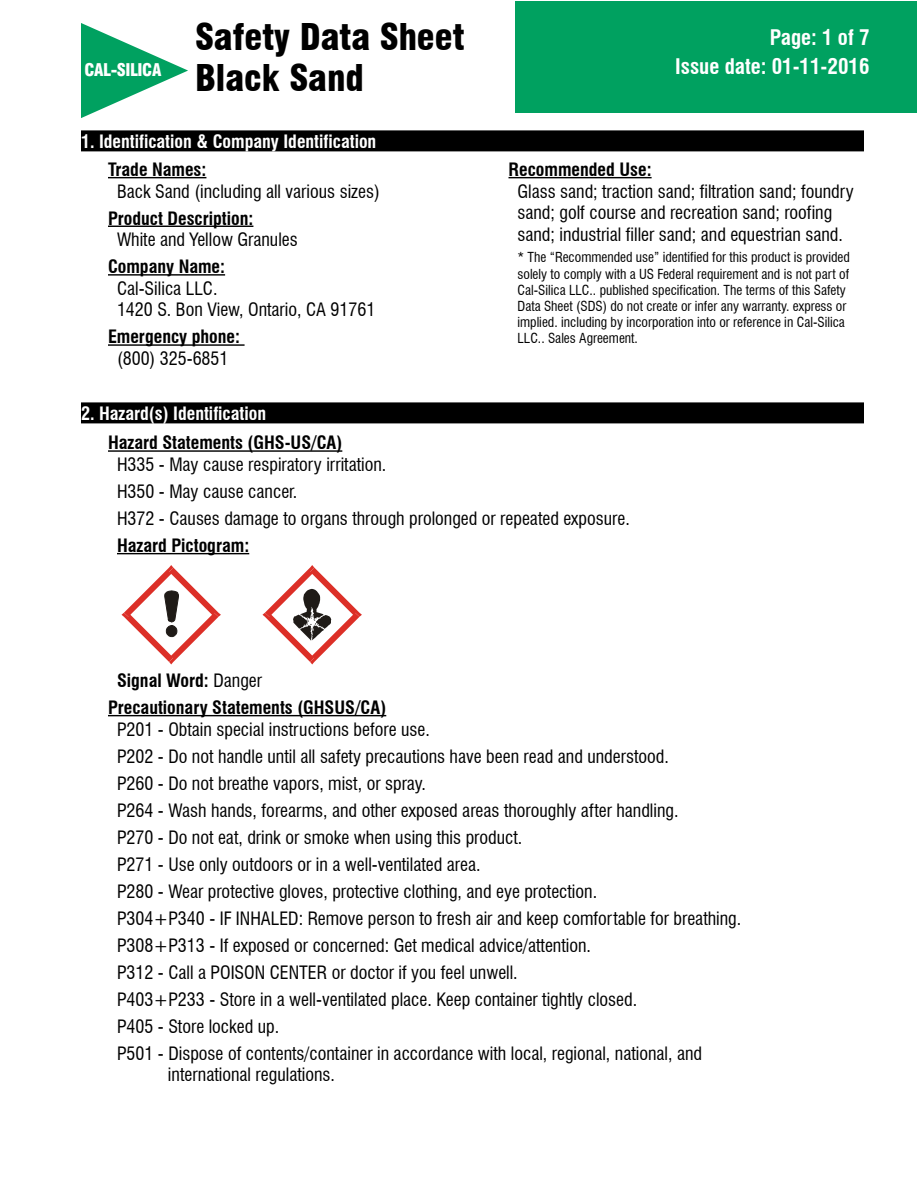
<style>
.page{position:relative;width:918px;height:1188px;background:#fff}
.page>*{position:absolute;margin:0;border:0;box-sizing:border-box;transform-origin:0 0}
.t1{font:900 condensed 36px/41.2px "Swiss 721 BT";color:#000}
.t2{font:700 condensed 21px "Swiss 721 BT";color:#fff}
.t3{font:condensed 18px/27px "Swiss 721 BT";color:#000}
.t4{font:700 condensed 18px/27px "Swiss 721 BT";color:#000}
.t5{font:700 condensed 18px "Swiss 721 BT";color:#fff}
.t6{font:900 condensed 17.1px "Swiss 721 BT";letter-spacing:-.025em;color:#fff}
.t7{font:condensed 13.5px/16.2px "Swiss 721 BT";color:#000}
.s1{font-weight:400}
</style>
<div class="page">
<div style="left:515px;top:1px;width:402px;height:111px;background:#00a160"></div>
<svg style="left:81px;top:23px;width:107px;height:95px"></svg>
<div style="left:81px;top:130px;width:783px;height:21px;background:#000"></div>
<div style="left:81px;top:402px;width:783px;height:21px;background:#000"></div>
<hr style="left:108px;top:450px;width:234px;height:2px;background:#000">
<hr style="left:117px;top:553px;width:132px;height:1px;background:#000">
<hr style="left:108px;top:715px;width:278px;height:1px;background:#000">
<hr style="left:108px;top:177px;width:98px;height:1px;background:#000">
<hr style="left:108px;top:226px;width:145px;height:1px;background:#000">
<hr style="left:108px;top:274px;width:117px;height:2px;background:#000">
<hr style="left:108px;top:344px;width:137px;height:2px;background:#000">
<hr style="left:508px;top:177px;width:144px;height:1px;background:#000">
<svg style="left:262px;top:565px;width:100px;height:99px"></svg>
<svg style="left:122px;top:565px;width:99px;height:99px"></svg>
<p class="t6" style="left:84px;top:60px;width:78px">CAL-SILICA</p>
<h1 class="t1" style="left:195px;top:17px;width:271px">Safety Data Sheet<br>Black Sand</h1>
<p class="t5" style="left:81px;top:130px;width:297px">1. Identification &amp; Company Identification</p>
<p class="t4" style="left:108px;top:156px;width:100px">Trade Names:</p>
<p class="t3" style="left:117px;top:178px;width:264px">Back Sand (including all various sizes)</p>
<p class="t4" style="left:108px;top:205px;width:147px">Product Description:</p>
<p class="t3" style="left:117px;top:226px;width:182px">White and Yellow Granules</p>
<p class="t4" style="left:108px;top:253px;width:119px">Company Name:</p>
<p class="t3" style="left:117px;top:277px;width:260px;line-height:21.6px">Cal-Silica LLC.<br>1420 S. Bon View, Ontario, CA 91761</p>
<p class="t4" style="left:108px;top:323px;width:134px">Emergency phone:</p>
<p class="t3" style="left:117px;top:345px;width:113px">(800) 325-6851</p>
<p class="t2" style="left:770px;top:25px;width:101px">Page: 1 of 7</p>
<p class="t2" style="left:675px;top:53px;width:196px">Issue date: 01-11-2016</p>
<p class="t4" style="left:508px;top:156px;width:145px">Recommended Use:</p>
<p class="t3" style="left:518px;top:180px;width:338px;line-height:21.6px">Glass sand; traction sand; filtration sand; foundry sand; golf course and recreation sand; roofing sand; industrial filler sand; and equestrian sand.</p>
<p class="t7" style="left:518px;top:249px;width:334px">* The “Recommended use” identified for this product is provided solely to comply with a US Federal requirement and is not part of Cal-Silica LLC.. published specification. The terms of this Safety Data Sheet (SDS) do not create or infer any warranty. express or implied. including by incorporation into or reference in Cal-Silica LLC.. Sales Agreement.</p>
<p class="t5" style="left:81px;top:402px;width:187px">2. Hazard(s) Identification</p>
<p class="t4" style="left:108px;top:429px;width:236px">Hazard Statements (GHS-US/CA)</p>
<p class="t3" style="left:117px;top:451px;width:514px">H335 - May cause respiratory irritation.<br>H350 - May cause cancer.<br>H372 - Causes damage to organs through prolonged or repeated exposure.</p>
<p class="t4" style="left:117px;top:532px;width:134px">Hazard Pictogram:</p>
<p class="t4" style="left:108px;top:667px;width:280px;text-indent:9px">Signal Word: <span class="s1">Danger<br></span>Precautionary Statements (GHSUS/CA)</p>
<p class="t3" style="left:117px;top:715px;width:626px">P201 - Obtain special instructions before use.<br>P202 - Do not handle until all safety precautions have been read and understood.<br>P260 - Do not breathe vapors, mist, or spray.<br>P264 - Wash hands, forearms, and other exposed areas thoroughly after handling.<br>P270 - Do not eat, drink or smoke when using this product.<br>P271 - Use only outdoors or in a well-ventilated area.<br>P280 - Wear protective gloves, protective clothing, and eye protection.<br>P304+P340 - IF INHALED: Remove person to fresh air and keep comfortable for breathing.<br>P308+P313 - If exposed or concerned: Get medical advice/attention.<br>P312 - Call a POISON CENTER or doctor if you feel unwell.<br>P403+P233 - Store in a well-ventilated place. Keep container tightly closed.<br>P405 - Store locked up.<br>P501 - Dispose of contents/container in accordance with local, regional, national, and</p>
<p class="t3" style="left:168px;top:1061px;width:169px">international regulations.</p>
</div>
